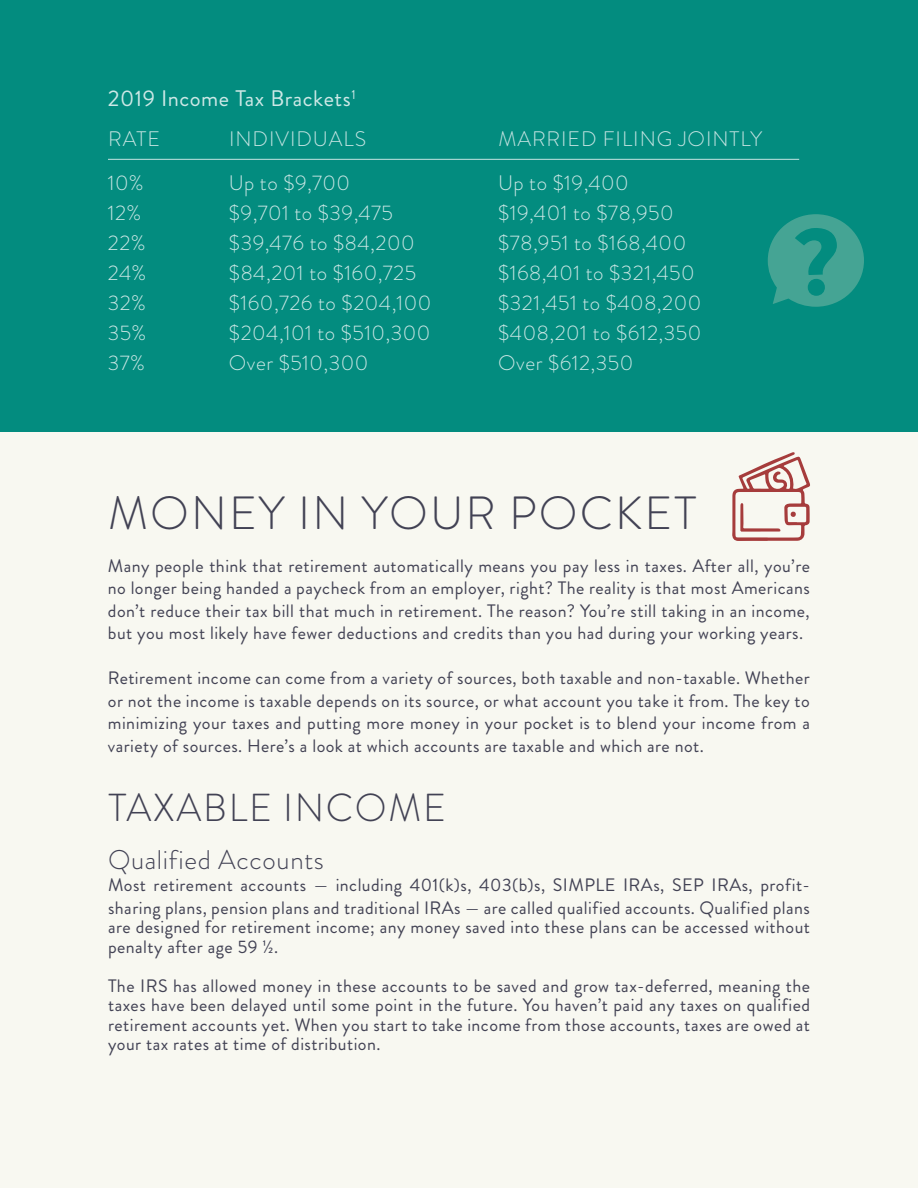
<style>
.page{position:relative;width:918px;height:1188px;background:#f8f8f1}
.page>*{position:absolute;margin:0;border:0;box-sizing:border-box;transform-origin:0 0}
.t1{font:300 46.5px "Brandon Grotesque";letter-spacing:.045em;color:#424254}
.t2{font:300 39px "Brandon Grotesque";letter-spacing:.045em;color:#424254}
.t3{font:300 27px "Brandon Grotesque";letter-spacing:.025em;color:#424254}
.t4{font:22.5px "Brandon Grotesque";letter-spacing:.025em;color:#cde8e6}
.t5{font:300 21px/30px "Brandon Grotesque";letter-spacing:.025em;color:#cde8e6}
.t6{font:300 21px "Brandon Grotesque";letter-spacing:.045em;color:#c5e4e2}
.t7{font:300 21px "Brandon Grotesque";color:#c8e6e3}
.t8{font:18px/22.5px "Brandon Grotesque";letter-spacing:.025em;color:#424254;text-align:justify}
</style>
<div class="page">
<div style="left:0;top:0;width:918px;height:432px;background:#038c7f"></div>
<svg style="left:732px;top:452px;width:78px;height:89px"></svg>
<svg style="left:768px;top:214px;width:96px;height:93px"></svg>
<hr style="left:108px;top:159px;width:691px;height:1px;background:#c5e4e2">
<p class="t4" style="left:108px;top:83px;width:249px">2019 Income Tax Brackets<sup>1</sup></p>
<p class="t7" style="left:108px;top:125px;width:53px">RATE</p>
<p class="t5" style="left:108px;top:168px;width:40px">10%<br>12%<br>22%<br>24%<br>32%<br>35%<br>37%</p>
<p class="t6" style="left:229px;top:125px;width:139px">INDIVIDUALS</p>
<p class="t5" style="left:229px;top:168px;width:204px">Up to $9,700<br>$9,701 to $39,475 $39,476 to $84,200 $84,201 to $160,725 $160,726 to $204,100 $204,101 to $510,300<br>Over $510,300</p>
<p class="t6" style="left:498px;top:125px;width:265px">MARRIED FILING JOINTLY</p>
<p class="t5" style="left:498px;top:168px;width:205px">Up to $19,400 $19,401 to $78,950 $78,951 to $168,400 $168,401 to $321,450 $321,451 to $408,200 $408,201 to $612,350<br>Over $612,350</p>
<h1 class="t1" style="left:108px;top:481px;width:590px">MONEY IN YOUR POCKET</h1>
<p class="t8" style="left:108px;top:555px;width:704px">Many people think that retirement automatically means you pay less in taxes. After all, you’re no longer being handed a paycheck from an employer, right? The reality is that most Americans don’t reduce their tax bill that much in retirement. The reason? You’re still taking in an income, but you most likely have fewer deductions and credits than you had during your working years.</p>
<p class="t8" style="left:108px;top:667px;width:704px">Retirement income can come from a variety of sources, both taxable and non-taxable. Whether or not the income is taxable depends on its source, or what account you take it from. The key to minimizing your taxes and putting more money in your pocket is to blend your income from a variety of sources. Here’s a look at which accounts are taxable and which are not.</p>
<h2 class="t2" style="left:108px;top:781px;width:339px">TAXABLE INCOME</h2>
<h3 class="t3" style="left:108px;top:841px;width:217px">Qualified Accounts</h3>
<p class="t8" style="left:108px;top:874px;width:703px">Most retirement accounts — including 401(k)s, 403(b)s, SIMPLE IRAs, SEP IRAs, profit&shy;sharing plans, pension plans and traditional IRAs — are called qualified accounts. Qualified plans</p>
<p class="t8" style="left:108px;top:917px;width:703px;line-height:19.5px">are designed for retirement income; any money saved into these plans can be accessed without penalty after age 59 ½.</p>
<p class="t8" style="left:108px;top:976px;width:704px;line-height:19.5px">The IRS has allowed money in these accounts to be saved and grow tax-deferred, meaning the taxes have been delayed until some point in the future. You haven’t paid any taxes on qualified retirement accounts yet. When you start to take income from those accounts, taxes are owed at your tax rates at time of distribution.</p>
</div>
